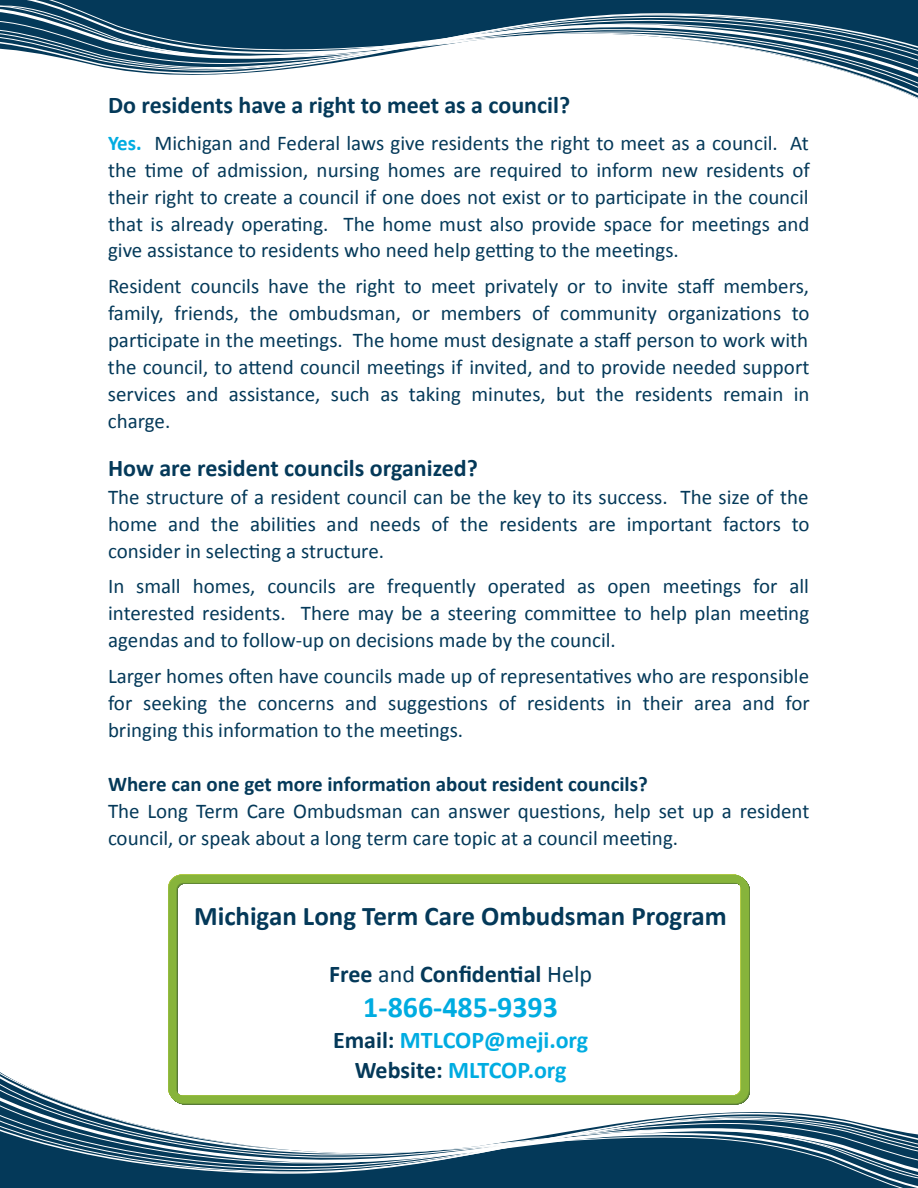
<style>
.page{position:relative;width:918px;height:1188px;background:#fff}
.page>*{position:absolute;margin:0;border:0;box-sizing:border-box;transform-origin:0 0}
.t1{font:700 30px "Calibri";color:#00ace1}
.t2{font:700 27px "Calibri";color:#043959}
.t3{font:700 24px "Calibri";color:#043959}
.t4{font:700 24px/29.4px "Calibri";color:#00ace1;text-align:center}
.t5{font:21px/27px "Calibri";color:#043959;text-align:justify}
.t6{font:700 21px "Calibri";color:#043959}
.s1{font-weight:700;color:#00ace1}
.s2{font-weight:400}
.s3{color:#043959}
</style>
<div class="page">
<div style="left:0;top:1178px;width:918px;height:10px;background:#043959"></div>
<hr style="left:0;top:1174px;width:918px;height:4px;background:#043959">
<svg style="left:0;top:1072px;width:918px;height:102px"></svg>
<div style="left:0;top:0;width:918px;height:9px;background:#043959"></div>
<hr style="left:0;top:9px;width:918px;height:4px;background:#043959">
<svg style="left:0;top:13px;width:918px;height:85px"></svg>
<svg style="left:169px;top:876px;width:579px;height:227px"></svg>
<p class="t3" style="left:108px;top:90px;width:464px">Do residents have a right to meet as a council?</p>
<p class="t5" style="left:108px;top:129px;width:703px"><span class="s1">Yes.</span> Michigan and Federal laws give residents the right to meet as a council. At the time of admission, nursing homes are required to inform new residents of their right to create a council if one does not exist or to participate in the council that is already operating. The home must also provide space for meetings and give assistance to residents who need help getting to the meetings.</p>
<p class="t5" style="left:108px;top:273px;width:703px">Resident councils have the right to meet privately or to invite staff members, family, friends, the ombudsman, or members of community organizations to participate in the meetings. The home must designate a staff person to work with the council, to attend council meetings if invited, and to provide needed support services and assistance, such as taking minutes, but the residents remain in charge.</p>
<p class="t3" style="left:108px;top:453px;width:371px">How are resident councils organized?</p>
<p class="t5" style="left:108px;top:483px;width:703px">The structure of a resident council can be the key to its success. The size of the home and the abilities and needs of the residents are important factors to consider in selecting a structure.</p>
<p class="t5" style="left:108px;top:573px;width:703px">In small homes, councils are frequently operated as open meetings for all interested residents. There may be a steering committee to help plan meeting agendas and to follow-up on decisions made by the council.</p>
<p class="t5" style="left:108px;top:663px;width:703px">Larger homes often have councils made up of representatives who are responsible for seeking the concerns and suggestions of residents in their area and for bringing this information to the meetings.</p>
<p class="t6" style="left:108px;top:771px;width:541px">Where can one get more information about resident councils?</p>
<p class="t5" style="left:108px;top:797px;width:703px">The Long Term Care Ombudsman can answer questions, help set up a resident council, or speak about a long term care topic at a council meeting.</p>
<p class="t2" style="left:194px;top:899px;width:534px">Michigan Long Term Care Ombudsman Program</p>
<p class="t3" style="left:329px;top:959px;width:265px">Free <span class="s2">and</span> Confidential <span class="s2">Help</span></p>
<h1 class="t1" style="left:363px;top:988px;width:196px">1-866-485-9393</h1>
<p class="t4" style="left:333px;top:1026px;width:257px"><span class="s3">Email:</span> MTLCOP@meji.org<br><span class="s3">Website:</span> MLTCOP.org</p>
</div>
